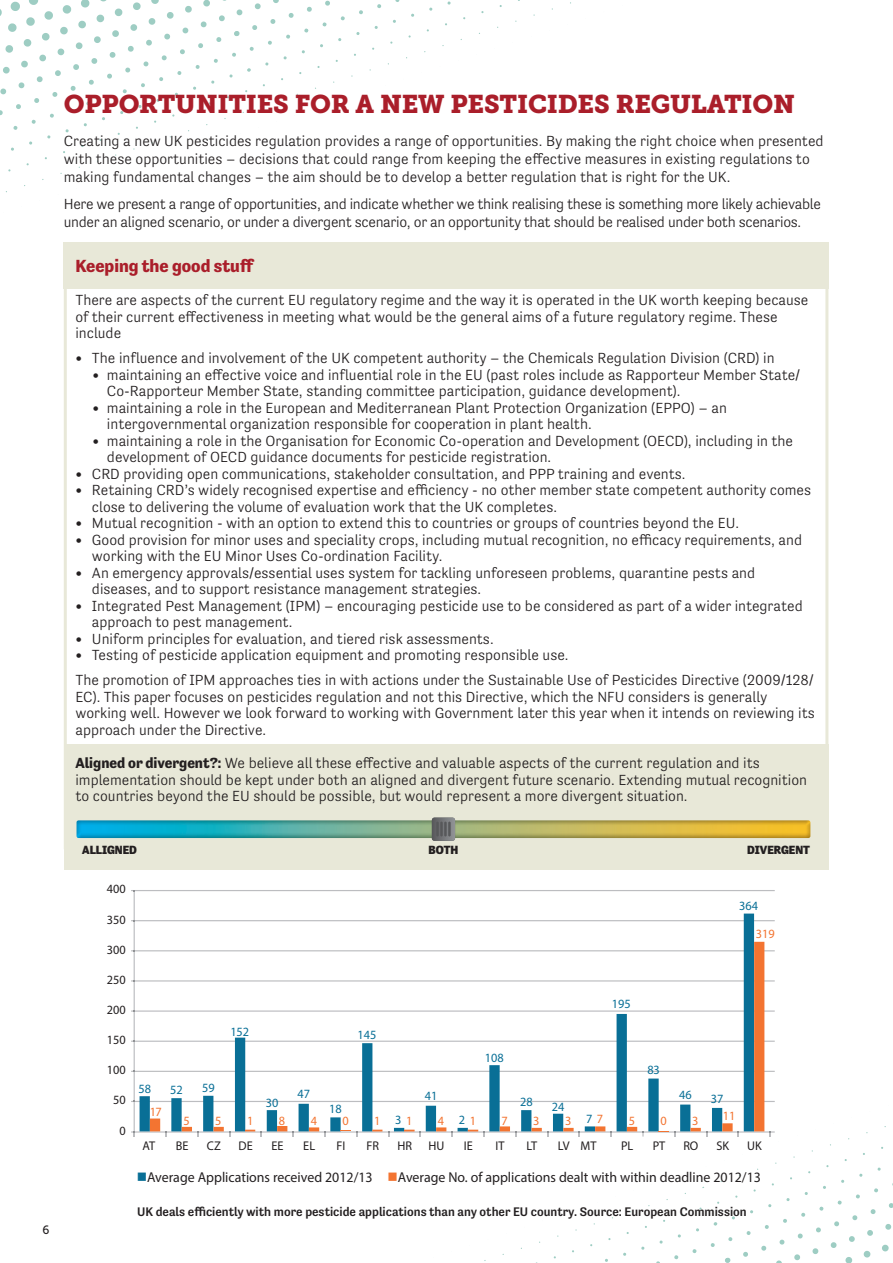
<style>
.page{position:relative;width:893px;height:1263px;background:#fff}
.page>*{position:absolute;margin:0;border:0;box-sizing:border-box;transform-origin:0 0}
.t1{font:25.5px "Museo Slab 900";letter-spacing:-.01em;color:#aa1e2a}
.t2{font:700 18px "Tenso";color:#aa1e2a}
.t3{font:300 15px/16.5px "Tenso";color:#231f20}
.t4{font:300 15px/18px "Tenso";letter-spacing:-.02em;color:#231f20}
.t5{font:14.4px "Myriad Pro";color:#231f20}
.t6{font:500 12.75px "Tenso";color:#231f20}
.t7{font:12.6px "Myriad Pro";color:#231f20}
.t8{font:12.6px "Myriad Pro";color:#096f96}
.t9{font:12.6px "Myriad Pro";color:#f37431}
.t10{font:900 12.15px "Tenso";color:#231f20}
.t11{font:12px "Museo Slab 500";color:#231f20}
.s1{font-weight:700}
.s2{color:#f37431}
.s3{color:#096f96}
</style>
<div class="page">
<svg style="left:706px;top:1126px;width:187px;height:137px"></svg>
<svg style="left:484px;top:1172px;width:325px;height:91px"></svg>
<svg style="left:0;top:0;width:262px;height:289px"></svg>
<svg style="left:155px;top:0;width:416px;height:122px"></svg>
<div style="left:64px;top:745px;width:764px;height:125px;background:#e8e8d8"></div>
<div style="left:64px;top:242px;width:765px;height:46px;background:#e8e8d8"></div>
<svg style="left:131px;top:890px;width:644px;height:246px"></svg>
<svg style="left:722px;top:1123px;width:11px;height:8px"></svg>
<div style="left:754px;top:942px;width:10px;height:189px;background:#f37431;border:2px solid #f37431"></div>
<img style="left:77px;top:820px;width:733px;height:18px">
<svg style="left:432px;top:817px;width:23px;height:24px"></svg>
<h1 class="t1" style="left:64px;top:90px;width:733px">OPPORTUNITIES FOR A NEW PESTICIDES REGULATION</h1>
<p class="t3" style="left:64px;top:132px;width:761px;line-height:18px">Creating a new UK pesticides regulation provides a range of opportunities. By making the right choice when presented with these opportunities – decisions that could range from keeping the effective measures in existing regulations to making fundamental changes – the aim should be to develop a better regulation that is right for the UK.</p>
<p class="t4" style="left:64px;top:195px;width:759px">Here we present a range of opportunities, and indicate whether we think realising these is something more likely achievable under an aligned scenario, or under a divergent scenario, or an opportunity that should be realised under both scenarios.</p>
<p class="t2" style="left:75px;top:256px;width:181px">Keeping the good stuff</p>
<p class="t3" style="left:75px;top:292px;width:734px">There are aspects of the current EU regulatory regime and the way it is operated in the UK worth keeping because of their current effectiveness in meeting what would be the general aims of a future regulatory regime. These include</p>
<p class="t3" style="left:75px;top:350px;width:701px">• The influence and involvement of the UK competent authority – the Chemicals Regulation Division (CRD) in</p>
<p class="t3" style="left:107px;top:366px;width:695px;text-indent:-14px">• maintaining an effective voice and influential role in the EU (past roles include as Rapporteur Member State/<br>Co-Rapporteur Member State, standing committee participation, guidance development).</p>
<p class="t3" style="left:107px;top:399px;width:621px;text-indent:-14px">• maintaining a role in the European and Mediterranean Plant Protection Organization (EPPO) – an intergovernmental organization responsible for cooperation in plant health.</p>
<p class="t3" style="left:107px;top:432px;width:687px;text-indent:-14px">• maintaining a role in the Organisation for Economic Co-operation and Development (OECD), including in the development of OECD guidance documents for pesticide registration.</p>
<p class="t3" style="left:75px;top:465px;width:612px">• CRD providing open communications, stakeholder consultation, and PPP training and events.</p>
<p class="t3" style="left:92px;top:482px;width:721px;text-indent:-16px">• Retaining CRD’s widely recognised expertise and efficiency - no other member state competent authority comes close to delivering the volume of evaluation work that the UK completes.</p>
<p class="t3" style="left:75px;top:515px;width:665px">• Mutual recognition - with an option to extend this to countries or groups of countries beyond the EU.</p>
<p class="t3" style="left:92px;top:531px;width:712px;text-indent:-16px">• Good provision for minor uses and speciality crops, including mutual recognition, no efficacy requirements, and working with the EU Minor Uses Co-ordination Facility.</p>
<p class="t3" style="left:92px;top:564px;width:665px;text-indent:-16px">• An emergency approvals/essential uses system for tackling unforeseen problems, quarantine pests and diseases, and to support resistance management strategies.</p>
<p class="t3" style="left:92px;top:597px;width:712px;text-indent:-16px">• Integrated Pest Management (IPM) – encouraging pesticide use to be considered as part of a wider integrated approach to pest management.</p>
<p class="t3" style="left:75px;top:630px;width:420px">• Uniform principles for evaluation, and tiered risk assessments.</p>
<p class="t3" style="left:75px;top:642px;width:740px;line-height:25px">• Testing of pesticide application equipment and promoting responsible use.<br>The promotion of IPM approaches ties in with actions under the Sustainable Use of Pesticides Directive (2009/128/</p>
<p class="t3" style="left:75px;top:688px;width:741px">EC). This paper focuses on pesticides regulation and not this Directive, which the NFU considers is generally working well. However we look forward to working with Government later this year when it intends on reviewing its approach under the Directive.</p>
<p class="t3" style="left:75px;top:755px;width:733px"><span class="s1">Aligned or divergent?:</span> We believe all these effective and valuable aspects of the current regulation and its implementation should be kept under both an aligned and divergent future scenario. Extending mutual recognition to countries beyond the EU should be possible, but would represent a more divergent situation.</p>
<p class="t11" style="left:43px;top:1223px;width:8px">6</p>
<p class="t10" style="left:82px;top:843px;width:56px">ALLIGNED</p>
<p class="t10" style="left:429px;top:843px;width:31px">BOTH</p>
<p class="t10" style="left:747px;top:843px;width:64px">DIVERGENT</p>
<p class="t7" style="left:107px;top:881px;width:20px">400</p>
<p class="t7" style="left:107px;top:911px;width:20px">350</p>
<p class="t7" style="left:107px;top:942px;width:20px">300</p>
<p class="t7" style="left:107px;top:972px;width:20px">250</p>
<p class="t7" style="left:107px;top:1002px;width:20px">200</p>
<p class="t7" style="left:107px;top:1032px;width:20px">150</p>
<p class="t7" style="left:107px;top:1062px;width:20px">100</p>
<p class="t7" style="left:113px;top:1092px;width:14px">50</p>
<p class="t7" style="left:119px;top:1122px;width:8px">0</p>
<p class="t8" style="left:739px;top:898px;width:20px">364</p>
<p class="t9" style="left:756px;top:926px;width:20px">319</p>
<p class="t8" style="left:230px;top:1024px;width:20px">152</p>
<p class="t8" style="left:358px;top:1027px;width:20px">145</p>
<p class="t8" style="left:485px;top:1050px;width:20px">108</p>
<p class="t8" style="left:612px;top:996px;width:20px">195</p>
<p class="t8" style="left:647px;top:1062px;width:14px">83</p>
<p class="t8" style="left:139px;top:1081px;width:14px">58</p>
<p class="t8" style="left:170px;top:1082px;width:14px">52</p>
<p class="t8" style="left:202px;top:1080px;width:14px">59</p>
<p class="t8" style="left:298px;top:1086px;width:14px">47</p>
<p class="t8" style="left:679px;top:1087px;width:14px">46</p>
<p class="t8" style="left:711px;top:1091px;width:14px">37</p>
<p class="t8" style="left:425px;top:1088px;width:14px">41</p>
<p class="t8" style="left:520px;top:1094px;width:14px">28</p>
<p class="t8" style="left:266px;top:1095px;width:14px">30</p>
<p class="t8" style="left:552px;top:1099px;width:14px">24</p>
<p class="t8" style="left:329px;top:1101px;width:14px">18</p>
<p class="t9" style="left:150px;top:1104px;width:13px">17</p>
<p class="t9" style="left:723px;top:1108px;width:14px">11</p>
<p class="t8" style="left:586px;top:1111px;width:19px">7 <span class="s2">7</span></p>
<p class="t8" style="left:395px;top:1112px;width:19px">3 <span class="s2">1</span></p>
<p class="t8" style="left:459px;top:1112px;width:19px">2 <span class="s2">1</span></p>
<p class="t9" style="left:183px;top:1113px;width:8px">5</p>
<p class="t9" style="left:215px;top:1113px;width:8px">5</p>
<p class="t9" style="left:247px;top:1113px;width:8px">1</p>
<p class="t9" style="left:279px;top:1113px;width:8px">8</p>
<p class="t9" style="left:311px;top:1113px;width:8px">4</p>
<p class="t9" style="left:342px;top:1113px;width:8px">0</p>
<p class="t9" style="left:374px;top:1113px;width:8px">1</p>
<p class="t9" style="left:438px;top:1113px;width:8px">4</p>
<p class="t9" style="left:501px;top:1113px;width:8px">7</p>
<p class="t9" style="left:533px;top:1113px;width:8px">3</p>
<p class="t9" style="left:565px;top:1113px;width:8px">3</p>
<p class="t9" style="left:629px;top:1113px;width:8px">5</p>
<p class="t9" style="left:660px;top:1113px;width:8px">0</p>
<p class="t9" style="left:692px;top:1113px;width:8px">3</p>
<p class="t7" style="left:143px;top:1138px;width:14px">AT</p>
<p class="t7" style="left:176px;top:1138px;width:14px">BE</p>
<p class="t7" style="left:207px;top:1138px;width:15px">CZ</p>
<p class="t7" style="left:239px;top:1138px;width:16px">DE</p>
<p class="t7" style="left:271px;top:1138px;width:14px">EE</p>
<p class="t7" style="left:303px;top:1138px;width:13px">EL</p>
<p class="t7" style="left:337px;top:1138px;width:10px">FI</p>
<p class="t7" style="left:367px;top:1138px;width:14px">FR</p>
<p class="t7" style="left:397px;top:1138px;width:16px">HR</p>
<p class="t7" style="left:428px;top:1138px;width:17px">HU</p>
<p class="t7" style="left:464px;top:1138px;width:10px">IE</p>
<p class="t7" style="left:496px;top:1138px;width:11px">IT</p>
<p class="t7" style="left:526px;top:1138px;width:12px">LT</p>
<p class="t7" style="left:558px;top:1138px;width:40px">LV MT</p>
<p class="t7" style="left:621px;top:1138px;width:14px">PL</p>
<p class="t7" style="left:653px;top:1138px;width:14px">PT</p>
<p class="t7" style="left:683px;top:1138px;width:17px">RO</p>
<p class="t7" style="left:716px;top:1138px;width:14px">SK</p>
<p class="t7" style="left:747px;top:1138px;width:16px">UK</p>
<p class="t5" style="left:137px;top:1168px;width:626px"><span class="s3">■</span>Average Applications received 2012/13 <span class="s2">■</span>Average No. of applications dealt with within deadline 2012/13</p>
<p class="t6" style="left:137px;top:1205px;width:611px">UK deals efficiently with more pesticide applications than any other EU country. Source: European Commission</p>
</div>
